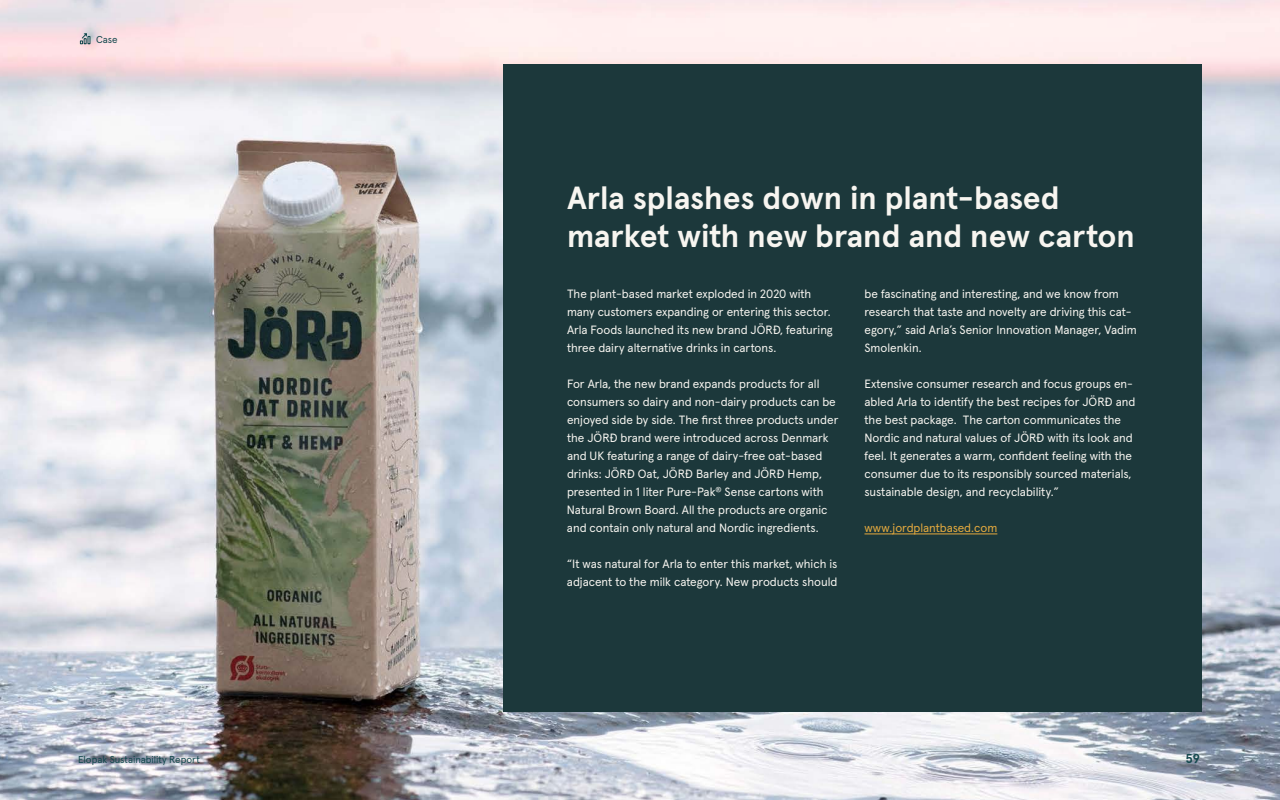
<style>
.page{position:relative;width:1280px;height:800px;background:#fff}
.page>*{position:absolute;margin:0;border:0;box-sizing:border-box;transform-origin:0 0}
.t1{font:700 32px/38px "Apercu Pro";letter-spacing:-.005em;color:#f7f5f0}
.t2{font:700 13px "Apercu Pro";color:#13484d}
.t3{font:12px/18px "Apercu Pro";color:#f7f5f0}
.t4{font:12px "Apercu Pro";color:#e5aa3e}
.t5{font:10px "Apercu Pro";color:#13484d}
</style>
<div class="page">
<img style="left:0;top:0;width:1280px;height:800px">
<div style="left:503px;top:64px;width:699px;height:648px;background:#1c383b"></div>
<hr style="left:864px;top:534px;width:133px;height:1px;background:#e5aa3e">
<svg style="left:80px;top:33px;width:11px;height:11px"></svg>
<p class="t5" style="left:96px;top:32px;width:23px">Case</p>
<h1 class="t1" style="left:567px;top:177px;width:570px">Arla splashes down in plant-based market with new brand and new carton</h1>
<p class="t3" style="left:567px;top:284px;width:267px">The plant-based market exploded in 2020 with many customers expanding or entering this sector.<br>Arla Foods launched its new brand JÖRĐ, featuring three dairy alternative drinks in cartons.</p>
<p class="t3" style="left:567px;top:374px;width:273px">For Arla, the new brand expands products for all consumers so dairy and non-dairy products can be enjoyed side by side. The first three products under the JÖRĐ brand were introduced across Denmark and UK featuring a range of dairy-free oat-based drinks: JÖRĐ Oat, JÖRĐ Barley and JÖRĐ Hemp, presented in 1 liter Pure-Pak<sup>®</sup> Sense cartons with Natural Brown Board. All the products are organic and contain only natural and Nordic ingredients.</p>
<p class="t3" style="left:567px;top:554px;width:272px">“It was natural for Arla to enter this market, which is adjacent to the milk category. New products should</p>
<p class="t3" style="left:864px;top:284px;width:274px">be fascinating and interesting, and we know from research that taste and novelty are driving this cat&shy;egory,” said Arla’s Senior Innovation Manager, Vadim Smolenkin.</p>
<p class="t3" style="left:864px;top:374px;width:272px">Extensive consumer research and focus groups en&shy;abled Arla to identify the best recipes for JÖRĐ and the best package. The carton communicates the Nordic and natural values of JÖRĐ with its look and feel. It generates a warm, confident feeling with the consumer due to its responsibly sourced materials, sustainable design, and recyclability.”</p>
<p class="t4" style="left:864px;top:519px;width:134px">www.jordplantbased.com</p>
<p class="t5" style="left:78px;top:751px;width:123px">Elopak Sustainability Report</p>
<p class="t2" style="left:1186px;top:748px;width:16px">59</p>
</div>
